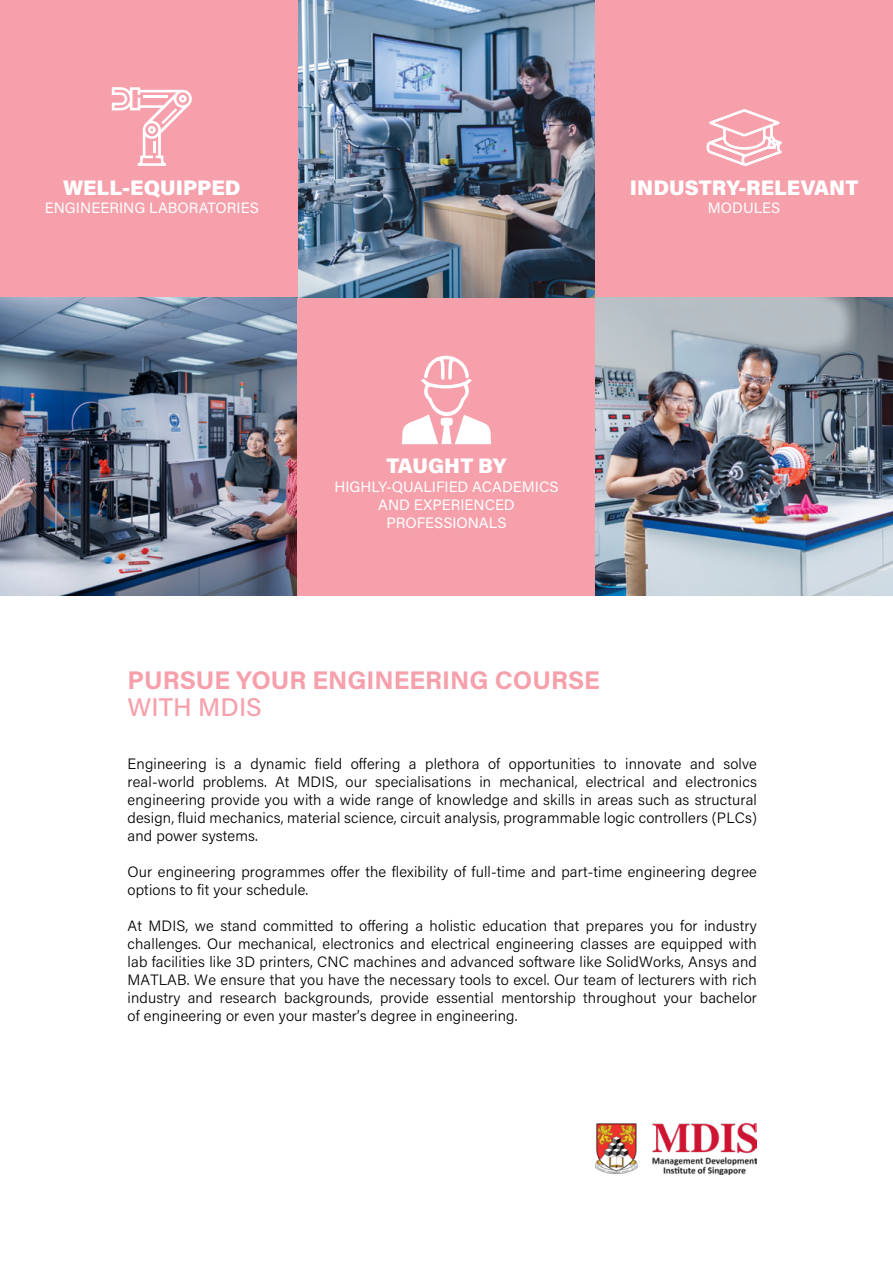
<style>
.page{position:relative;width:893px;height:1263px;background:#fff}
.page>*{position:absolute;margin:0;border:0;box-sizing:border-box;transform-origin:0 0}
.t1{font:700 25.5px "Acumin Pro";color:#f6a0ac}
.t2{font:500 25.5px "Acumin Pro";color:#f6a0ac}
.t3{font:900 21px "Acumin Pro";color:#fff}
.t4{font:300 15px/18px "Acumin Pro";letter-spacing:.01em;color:#000;text-align:justify}
.t5{font:15px/18px "Acumin Pro";color:#fff;text-align:center}
</style>
<div class="page">
<img style="left:298px;top:0;width:297px;height:298px">
<div style="left:0;top:0;width:298px;height:298px;background:#f6a0ac"></div>
<div style="left:595px;top:0;width:298px;height:298px;background:#f6a0ac"></div>
<img style="left:0;top:298px;width:298px;height:297px">
<div style="left:298px;top:298px;width:297px;height:297px;background:#f6a0ac"></div>
<img style="left:595px;top:298px;width:298px;height:297px">
<svg style="left:706px;top:109px;width:76px;height:57px"></svg>
<img style="left:596px;top:1123px;width:161px;height:51px">
<svg style="left:112px;top:87px;width:80px;height:79px"></svg>
<svg style="left:402px;top:355px;width:89px;height:89px"></svg>
<h2 class="t3" style="left:63px;top:173px;width:179px">WELL-EQUIPPED</h2>
<p class="t5" style="left:45px;top:199px;width:215px">ENGINEERING LABORATORIES</p>
<h2 class="t3" style="left:630px;top:173px;width:230px">INDUSTRY-RELEVANT</h2>
<p class="t5" style="left:708px;top:199px;width:74px">MODULES</p>
<h2 class="t3" style="left:386px;top:451px;width:122px">TAUGHT BY</h2>
<p class="t5" style="left:334px;top:477px;width:226px">HIGHLY-QUALIFIED ACADEMICS<br>AND EXPERIENCED<br>PROFESSIONALS</p>
<h1 class="t1" style="left:128px;top:662px;width:474px">PURSUE YOUR ENGINEERING COURSE</h1>
<h1 class="t2" style="left:128px;top:689px;width:136px">WITH MDIS</h1>
<p class="t4" style="left:128px;top:754px;width:631px">Engineering is a dynamic field offering a plethora of opportunities to innovate and solve real-world problems. At MDIS, our specialisations in mechanical, electrical and electronics engineering provide you with a wide range of knowledge and skills in areas such as structural design, fluid mechanics, material science, circuit analysis, programmable logic controllers (PLCs) and power systems.</p>
<p class="t4" style="left:128px;top:862px;width:631px">Our engineering programmes offer the flexibility of full-time and part-time engineering degree options to fit your schedule.</p>
<p class="t4" style="left:128px;top:916px;width:631px">At MDIS, we stand committed to offering a holistic education that prepares you for industry challenges. Our mechanical, electronics and electrical engineering classes are equipped with lab facilities like 3D printers, CNC machines and advanced software like SolidWorks, Ansys and MATLAB. We ensure that you have the necessary tools to excel. Our team of lecturers with rich industry and research backgrounds, provide essential mentorship throughout your bachelor of engineering or even your master’s degree in engineering.</p>
</div>
